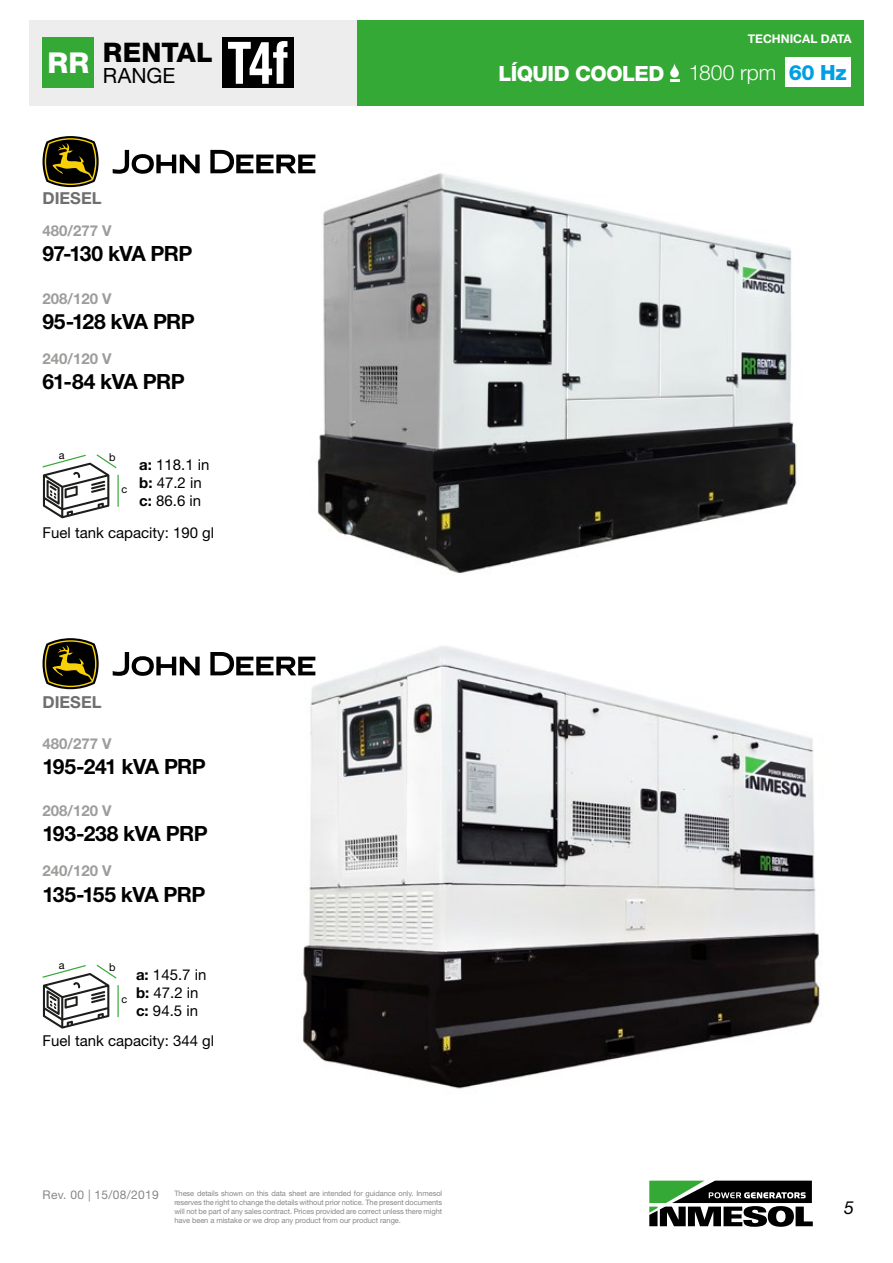
<style>
.page{position:relative;width:893px;height:1263px;background:#fff}
.page>*{position:absolute;margin:0;border:0;box-sizing:border-box;transform-origin:0 0}
.t1{font:800 27px "Helvetica Neue LT Std";letter-spacing:.01em;color:#000}
.t2{font:700 21px "Helvetica Neue LT Std";letter-spacing:-.025em;color:#000}
.t3{font:800 21px "Helvetica Neue LT Std";letter-spacing:-.025em;color:#fff}
.t4{font:21px "Helvetica Neue LT Std";color:#000}
.t5{font:800 21px "Helvetica Neue LT Std";color:#009fe3}
.t6{font:italic 18px "Helvetica Neue LT Std";color:#000}
.t7{font:700 16.5px "Helvetica Neue LT Std";color:#706f6f}
.t8{font:15px/18px "Helvetica Neue LT Std";color:#000}
.t9{font:700 15px "Helvetica Neue LT Std";color:#9d9d9c}
.t10{font:12px "Helvetica Neue LT Std";letter-spacing:.025em;color:#878787}
.t11{font:700 12px "Helvetica Neue LT Std";color:#fff}
.t12{font:10.8px "Helvetica Neue LT Std";color:#000}
.t13{font:7.5px/9px "Helvetica Neue LT Std";letter-spacing:-.01em;color:#878787;text-align:justify}
.s1{font-weight:700}
.s2{font-weight:300}
</style>
<div class="page">
<svg style="left:649px;top:1180px;width:164px;height:47px"></svg>
<div style="left:30px;top:20px;width:327px;height:85px;background:#ededed"></div>
<div style="left:357px;top:20px;width:506px;height:85px;background:#35a936"></div>
<svg style="left:670px;top:63px;width:9px;height:15px"></svg>
<svg style="left:670px;top:79px;width:9px;height:2px"></svg>
<div style="left:43px;top:38px;width:51px;height:50px;background:#35a936"></div>
<div style="left:785px;top:57px;width:65px;height:30px;background:#fff"></div>
<div style="left:223px;top:37px;width:71px;height:51px;background:#000"></div>
<svg style="left:228px;top:41px;width:59px;height:43px"></svg>
<img style="left:315px;top:169px;width:482px;height:405px">
<img style="left:303px;top:646px;width:519px;height:443px">
<hr style="left:117px;top:475px;width:2px;height:32px;background:#35a936">
<svg style="left:42px;top:454px;width:76px;height:64px"></svg>
<hr style="left:117px;top:985px;width:2px;height:32px;background:#35a936">
<svg style="left:42px;top:964px;width:76px;height:64px"></svg>
<svg style="left:113px;top:150px;width:202px;height:24px"></svg>
<svg style="left:43px;top:136px;width:56px;height:51px;background:#514922"></svg>
<svg style="left:113px;top:652px;width:202px;height:24px"></svg>
<svg style="left:43px;top:638px;width:56px;height:51px;background:#514a22"></svg>
<h1 class="t1" style="left:103px;top:36px;width:111px">RENTAL</h1>
<h2 class="t4" style="left:48px;top:63px;width:129px"><sup>RR</sup> RANGE</h2>
<h3 class="t7" style="left:43px;top:188px;width:60px">DIESEL</h3>
<h3 class="t9" style="left:43px;top:221px;width:71px">480/277 V</h3>
<h2 class="t2" style="left:43px;top:241px;width:151px">97-130 kVA PRP</h2>
<h3 class="t9" style="left:43px;top:289px;width:71px">208/120 V</h3>
<h2 class="t2" style="left:43px;top:308px;width:154px">95-128 kVA PRP</h2>
<h3 class="t9" style="left:43px;top:349px;width:71px">240/120 V</h3>
<h2 class="t2" style="left:43px;top:368px;width:144px">61-84 kVA PRP</h2>
<h3 class="t12" style="left:59px;top:448px;width:7px">a</h3>
<h3 class="t12" style="left:109px;top:451px;width:8px">b</h3>
<h3 class="t12" style="left:121px;top:483px;width:7px">c</h3>
<h3 class="t8" style="left:139px;top:455px;width:72px"><span class="s1">a:</span> 118.1 in <span class="s1">b:</span> 47.2 in <span class="s1">c:</span> 86.6 in</h3>
<h3 class="t8" style="left:43px;top:523px;width:173px">Fuel tank capacity: 190 gl</h3>
<h3 class="t11" style="left:748px;top:31px;width:105px">TECHNICAL DATA</h3>
<h2 class="t3" style="left:498px;top:61px;width:280px">LÍQUID COOLED <span class="s2">1800 rpm</span></h2>
<h2 class="t5" style="left:789px;top:60px;width:60px">60 Hz</h2>
<h3 class="t7" style="left:43px;top:692px;width:60px">DIESEL</h3>
<h3 class="t9" style="left:43px;top:734px;width:71px">480/277 V</h3>
<h2 class="t2" style="left:43px;top:753px;width:165px">195-241 kVA PRP</h2>
<h3 class="t9" style="left:43px;top:801px;width:71px">208/120 V</h3>
<h2 class="t2" style="left:43px;top:821px;width:167px">193-238 kVA PRP</h2>
<h3 class="t9" style="left:43px;top:862px;width:71px">240/120 V</h3>
<h2 class="t2" style="left:43px;top:881px;width:164px">135-155 kVA PRP</h2>
<h3 class="t12" style="left:59px;top:958px;width:7px">a</h3>
<h3 class="t12" style="left:109px;top:961px;width:8px">b</h3>
<h3 class="t12" style="left:121px;top:993px;width:7px">c</h3>
<h3 class="t8" style="left:136px;top:965px;width:72px"><span class="s1">a:</span> 145.7 in <span class="s1">b:</span> 47.2 in <span class="s1">c:</span> 94.5 in</h3>
<h3 class="t8" style="left:43px;top:1032px;width:173px">Fuel tank capacity: 344 gl</h3>
<h3 class="t10" style="left:43px;top:1188px;width:118px">Rev. 00 | 15/08/2019</h3>
<p class="t13" style="left:174px;top:1189px;width:269px">These details shown on this data sheet are intended for guidance only. Inmesol reserves the right to change the details without prior notice. The present documents will not be part of any sales contract. Prices provided are correct unless there might have been a mistake or we drop any product from our product range.</p>
<h3 class="t6" style="left:844px;top:1197px;width:12px">5</h3>
</div>
